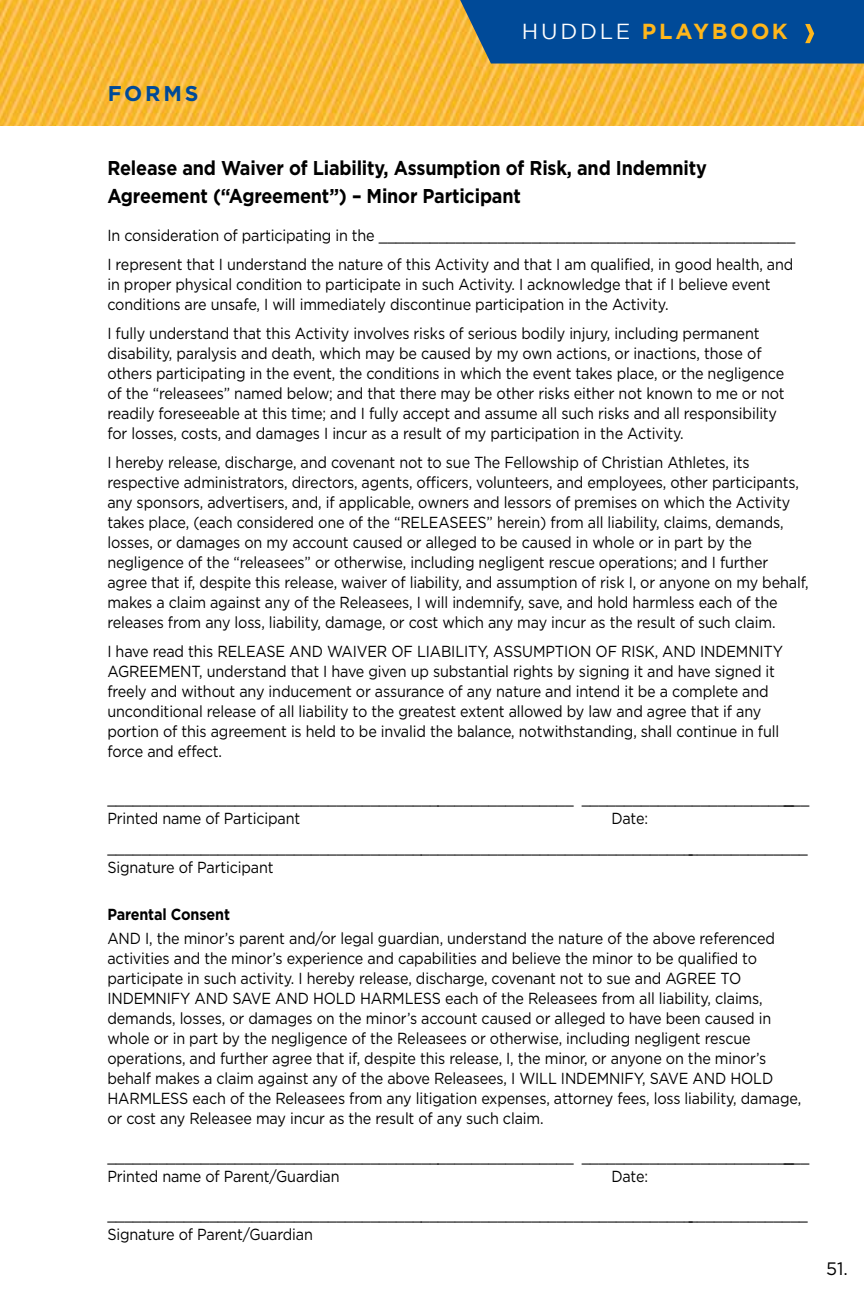
<style>
.page{position:relative;width:864px;height:1296px;background:#fff}
.page>*{position:absolute;margin:0;border:0;box-sizing:border-box;transform-origin:0 0}
.t1{font:700 21.6px "Gotham";letter-spacing:.12em;color:#ffb71b}
.t2{font:700 21.4px "Gotham HTF";letter-spacing:.13em;color:#004a98}
.t3{font:700 20px/28px "Gotham HTF";letter-spacing:-.01em;color:#000;scale:.9 1}
.t4{font:18px "Gotham HTF";color:#000}
.t5{font:16px/20px "Gotham HTF";letter-spacing:-.01em;color:#000;scale:.9 1}
.t6{font:700 16px "Gotham HTF";letter-spacing:-.01em;color:#000;scale:.9 1}
.s1{font-weight:400;color:#fff}
</style>
<div class="page">
<img style="left:0;top:0;width:864px;height:126px">
<div style="left:460px;top:0;width:404px;height:64px;background:#004a98"></div>
<h2 class="t2" style="left:108px;top:81px;width:92px">FORMS</h2>
<h1 class="t1" style="left:522px;top:19px;width:267px"><span class="s1">HUDDLE</span> PLAYBOOK</h1>
<p class="t3" style="left:107px;top:154px;width:668px">Release and Waiver of Liability, Assumption of Risk, and Indemnity<br>Agreement (“Agreement”) – Minor Participant</p>
<p class="t5" style="left:107px;top:221px;width:766px;line-height:29px">In consideration of participating in the _________________________________________________<br>I represent that I understand the nature of this Activity and that I am qualified, in good health, and</p>
<p class="t5" style="left:107px;top:274px;width:739px">in proper physical condition to participate in such Activity. I acknowledge that if I believe event conditions are unsafe, I will immediately discontinue participation in the Activity.</p>
<p class="t5" style="left:107px;top:323px;width:754px">I fully understand that this Activity involves risks of serious bodily injury, including permanent disability, paralysis and death, which may be caused by my own actions, or inactions, those of others participating in the event, the conditions in which the event takes place, or the negligence of the “releasees” named below; and that there may be other risks either not known to me or not readily foreseeable at this time; and I fully accept and assume all such risks and all responsibility for losses, costs, and damages I incur as a result of my participation in the Activity.</p>
<p class="t5" style="left:107px;top:452px;width:781px">I hereby release, discharge, and covenant not to sue The Fellowship of Christian Athletes, its respective administrators, directors, agents, officers, volunteers, and employees, other participants, any sponsors, advertisers, and, if applicable, owners and lessors of premises on which the Activity takes place, (each considered one of the “RELEASEES” herein) from all liability, claims, demands, losses, or damages on my account caused or alleged to be caused in whole or in part by the negligence of the “releasees” or otherwise, including negligent rescue operations; and I further agree that if, despite this release, waiver of liability, and assumption of risk I, or anyone on my behalf, makes a claim against any of the Releasees, I will indemnify, save, and hold harmless each of the releases from any loss, liability, damage, or cost which any may incur as the result of such claim.</p>
<p class="t5" style="left:107px;top:641px;width:752px">I have read this RELEASE AND WAIVER OF LIABILITY, ASSUMPTION OF RISK, AND INDEMNITY AGREEMENT, understand that I have given up substantial rights by signing it and have signed it freely and without any inducement or assurance of any nature and intend it be a complete and unconditional release of all liability to the greatest extent allowed by law and agree that if any portion of this agreement is held to be invalid the balance, notwithstanding, shall continue in full force and effect.</p>
<p class="t5" style="left:107px;top:788px;width:782px">_______________________________________________________ ____________________________<br>Printed name of Participant</p>
<p class="t5" style="left:107px;top:804px;width:780px;line-height:29px;text-indent:504px">Date: ___________________________________________________________________________________</p>
<p class="t5" style="left:107px;top:857px;width:186px">Signature of Participant</p>
<p class="t6" style="left:107px;top:905px;width:138px">Parental Consent</p>
<p class="t5" style="left:107px;top:928px;width:773px">AND I, the minor’s parent and/or legal guardian, understand the nature of the above referenced activities and the minor’s experience and capabilities and believe the minor to be qualified to participate in such activity. I hereby release, discharge, covenant not to sue and AGREE TO INDEMNIFY AND SAVE AND HOLD HARMLESS each of the Releasees from all liability, claims, demands, losses, or damages on the minor’s account caused or alleged to have been caused in whole or in part by the negligence of the Releasees or otherwise, including negligent rescue operations, and further agree that if, despite this release, I, the minor, or anyone on the minor’s behalf makes a claim against any of the above Releasees, I WILL INDEMNIFY, SAVE AND HOLD HARMLESS each of the Releasees from any litigation expenses, attorney fees, loss liability, damage, or cost any Releasee may incur as the result of any such claim.</p>
<p class="t5" style="left:107px;top:1146px;width:782px">_______________________________________________________ ____________________________<br>Printed name of Parent/Guardian</p>
<p class="t5" style="left:611px;top:1166px;width:42px">Date:</p>
<p class="t5" style="left:107px;top:1204px;width:780px">___________________________________________________________________________________<br>Signature of Parent/Guardian</p>
<p class="t4" style="left:826px;top:1259px;width:23px">51.</p>
</div>
